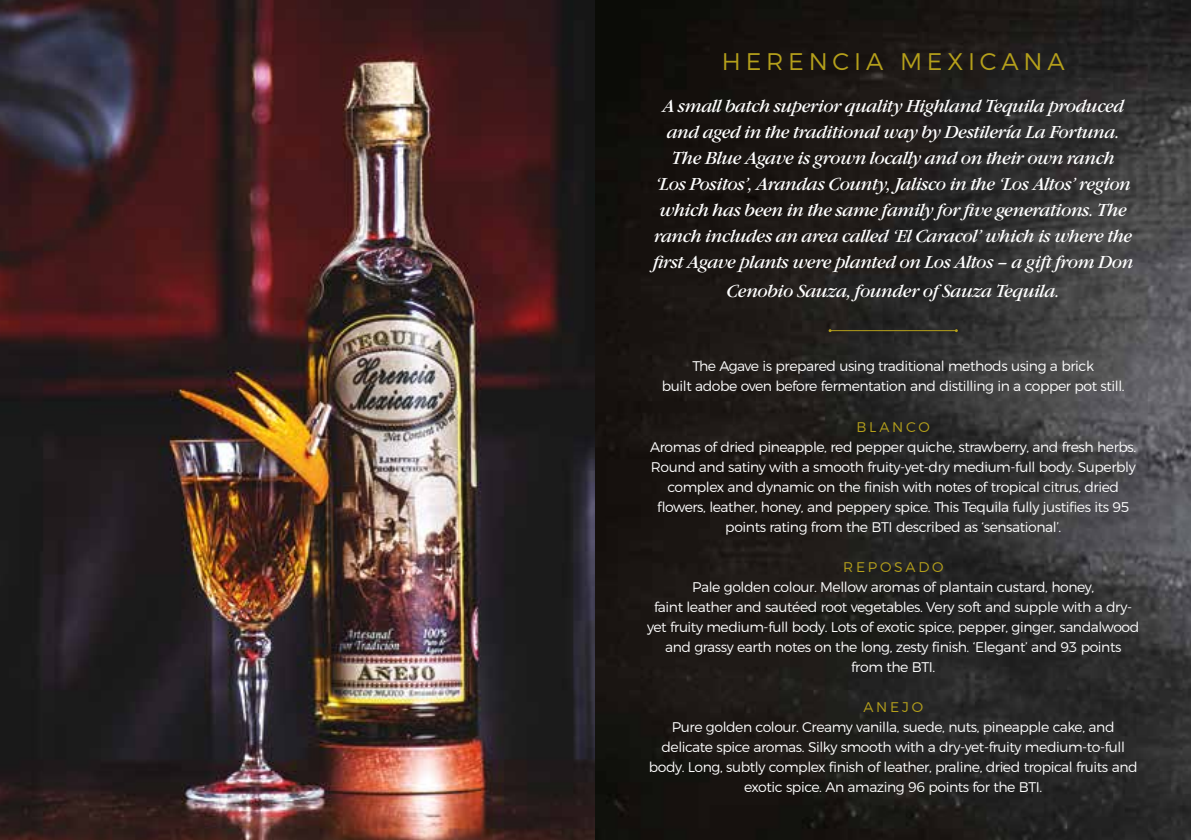
<style>
.page{position:relative;width:1191px;height:840px;background:#fff}
.page>*{position:absolute;margin:0;border:0;box-sizing:border-box;transform-origin:0 0}
.t1{font:300 24px "Montserrat";letter-spacing:.2em;color:#b5a01b}
.t2{font:italic 18px/26px "Garamond Nova Pro";letter-spacing:-.03em;color:#fff;text-align:center}
.t3{font:300 14px/20px "Montserrat";letter-spacing:-.03em;color:#fff;text-align:center}
.t4{font:300 14px "Montserrat";letter-spacing:.2em;color:#b5a01b}
</style>
<div class="page">
<img style="left:0;top:0;width:595px;height:839px">
<img style="left:595px;top:0;width:596px;height:839px">
<hr style="left:830px;top:330px;width:126px;height:1px;background:#b5a01b">
<h1 class="t1" style="left:722px;top:42px;width:344px">HERENCIA MEXICANA</h1>
<p class="t2" style="left:653px;top:93px;width:482px">A small batch superior quality Highland Tequila produced and aged in the traditional way by Destilería La Fortuna.<br>The Blue Agave is grown locally and on their own ranch<br>‘Los Positos’, Arandas County, Jalisco in the ‘Los Altos’ region which has been in the same family for five generations. The ranch includes an area called ‘El Caracol’ which is where the first Agave plants were planted on Los Altos – a gift from Don</p>
<p class="t2" style="left:726px;top:277px;width:335px">Cenobio Sauza, founder of Sauza Tequila.</p>
<p class="t3" style="left:662px;top:355px;width:464px">The Agave is prepared using traditional methods using a brick<br>built adobe oven before fermentation and distilling in a copper pot still.</p>
<p class="t4" style="left:856px;top:415px;width:75px">BLANCO</p>
<p class="t3" style="left:650px;top:435px;width:488px">Aromas of dried pineapple, red pepper quiche, strawberry, and fresh herbs.<br>Round and satiny with a smooth fruity-yet-dry medium-full body. Superbly complex and dynamic on the finish with notes of tropical citrus, dried flowers, leather, honey, and peppery spice. This Tequila fully justifies its 95 points rating from the BTI described as ‘sensational’.</p>
<p class="t4" style="left:843px;top:555px;width:102px">REPOSADO</p>
<p class="t3" style="left:647px;top:575px;width:494px">Pale golden colour. Mellow aromas of plantain custard, honey,<br>faint leather and sautéed root vegetables. Very soft and supple with a dry&shy;yet fruity medium-full body. Lots of exotic spice, pepper, ginger, sandalwood and grassy earth notes on the long, zesty finish. ‘Elegant’ and 93 points<br>from the BTI.</p>
<p class="t4" style="left:863px;top:695px;width:61px">ANEJO</p>
<p class="t3" style="left:649px;top:715px;width:490px">Pure golden colour. Creamy vanilla, suede, nuts, pineapple cake, and delicate spice aromas. Silky smooth with a dry-yet-fruity medium-to-full body. Long, subtly complex finish of leather, praline, dried tropical fruits and exotic spice. An amazing 96 points for the BTI.</p>
</div>
